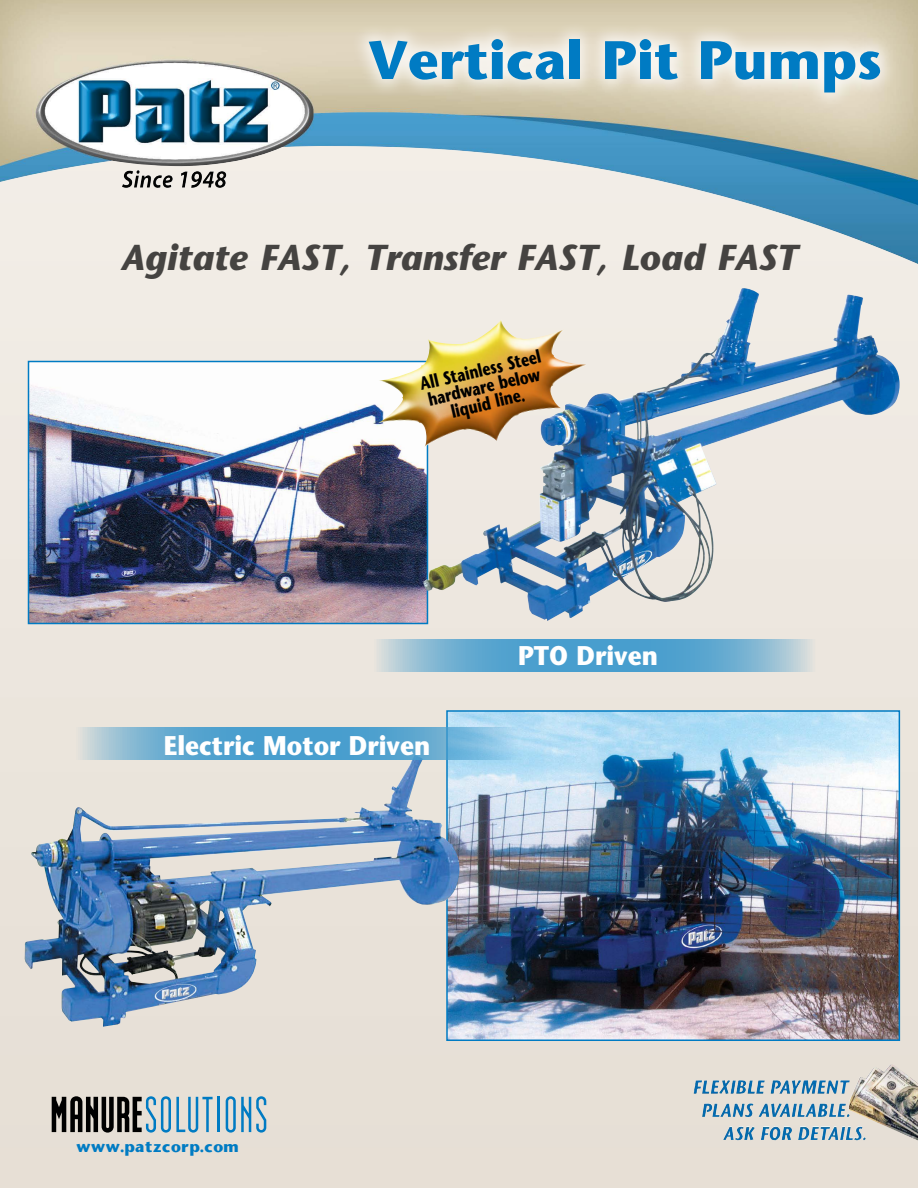
<style>
.page{position:relative;width:918px;height:1188px;background:#fff}
.page>*{position:absolute;margin:0;border:0;box-sizing:border-box;transform-origin:0 0}
.t1{font:700 54px "Stone Sans";color:#007bc3}
.t2{font:italic 700 36px "Stone Sans";color:#454341}
.t3{font:700 27px "Stone Sans";color:#fff;scale:.9 1}
.t4{font:700 18.3px/16.8px "Stone Sans";color:#000;text-align:center;scale:.75 1}
.t5{font:700 14.85px "Stone Sans";color:#007bc3}
</style>
<div class="page">
<img style="left:0;top:264px;width:918px;height:924px">
<svg style="left:372px;top:639px;width:444px;height:33px;background:#6fafd1"></svg>
<img style="left:0;top:0;width:918px;height:264px">
<img style="left:31px;top:364px;width:394px;height:257px">
<div style="left:28px;top:361px;width:400px;height:263px;border:2px solid #007bc3"></div>
<img style="left:449px;top:713px;width:448px;height:325px">
<div style="left:446px;top:710px;width:454px;height:331px;border:2px solid #007bc3"></div>
<img style="left:429px;top:289px;width:312px;height:291px">
<img style="left:25px;top:755px;width:434px;height:272px">
<img style="left:848px;top:1064px;width:58px;height:71px">
<img style="left:378px;top:319px;width:208px;height:128px">
<div style="left:351px;top:21px;width:547px;height:90px;background:#fff;opacity:.75"></div>
<svg style="left:74px;top:728px;width:445px;height:32px;background:#69aed3"></svg>
<svg style="left:52px;top:1096px;width:161px;height:37px;background:#7e898d"></svg>
<hr style="left:217px;top:1097px;width:3px;height:35px;background:#007bc3">
<svg style="left:226px;top:1096px;width:40px;height:37px"></svg>
<h1 class="t1" style="left:369px;top:26px;width:515px">Vertical Pit Pumps</h1>
<h2 class="t2" style="left:120px;top:234px;width:679px">Agitate FAST, Transfer FAST, Load FAST</h2>
<p class="t4" style="left:418px;top:376px;width:166px;rotate:-13deg">All Stainless Steel hardware below liquid line.</p>
<h3 class="t3" style="left:164px;top:729px;width:297px">Electric Motor Driven</h3>
<h3 class="t3" style="left:518px;top:639px;width:157px">PTO Driven</h3>
<p class="t5" style="left:76px;top:1136px;width:164px">www.patzcorp.com</p>
</div>
